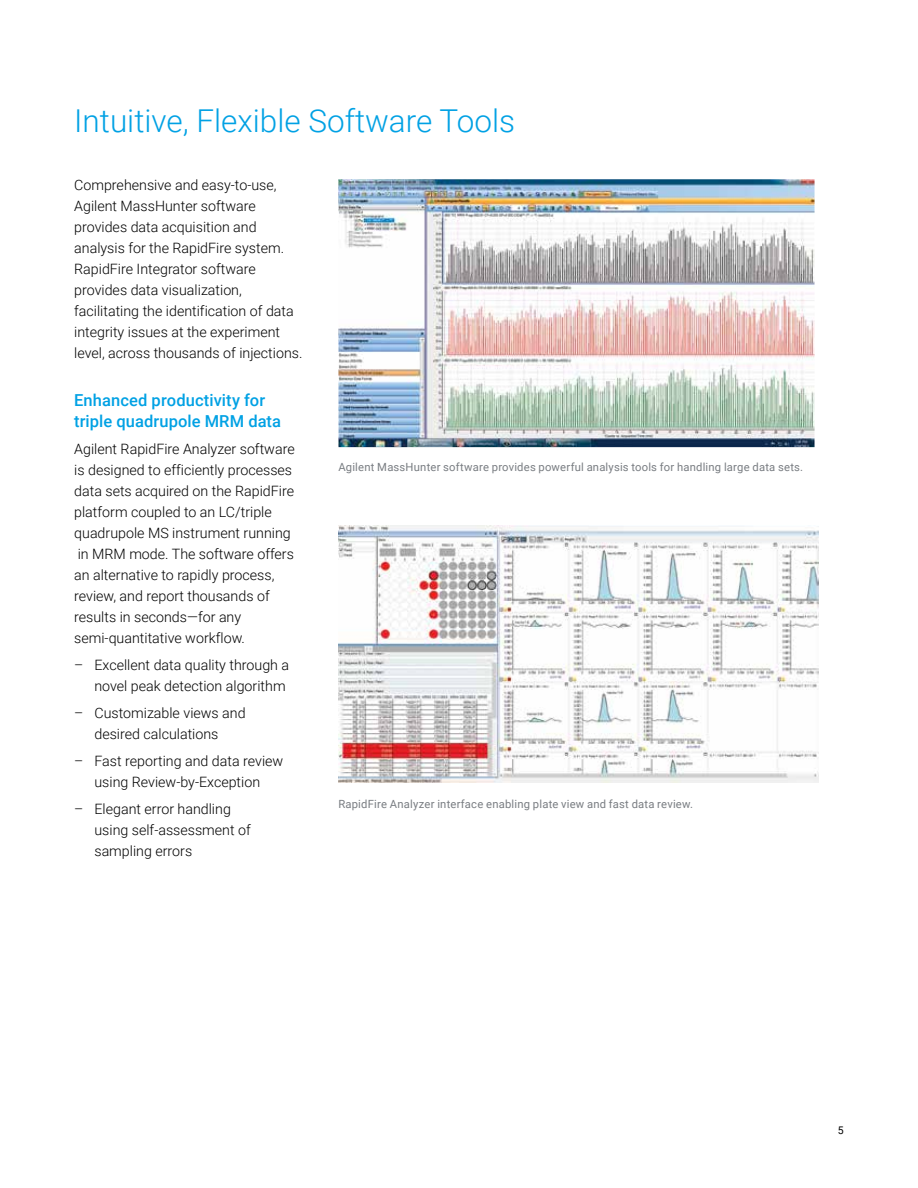
<style>
.page{position:relative;width:918px;height:1188px;background:#fff}
.page>*{position:absolute;margin:0;border:0;box-sizing:border-box;transform-origin:0 0}
.t1{font:300 31.5px "Roboto";color:#00a1e4}
.t2{font:500 16.5px/21px "Roboto";letter-spacing:.005em;color:#00a1e4}
.t3{font:300 14.25px/21px "Roboto";color:#000}
.t4{font:11.25px "Roboto";letter-spacing:.015em;color:#797d82}
.t5{font:10.5px "Roboto";color:#000}
</style>
<div class="page">
<img style="left:338px;top:526px;width:481px;height:257px">
<img style="left:338px;top:179px;width:477px;height:268px">
<h1 class="t1" style="left:74px;top:99px;width:442px">Intuitive, Flexible Software Tools</h1>
<p class="t3" style="left:74px;top:174px;width:230px">Comprehensive and easy-to-use, Agilent MassHunter software provides data acquisition and analysis for the RapidFire system.<br>RapidFire Integrator software provides data visualization, facilitating the identification of data integrity issues at the experiment level, across thousands of injections.</p>
<p class="t2" style="left:74px;top:389px;width:208px">Enhanced productivity for triple quadrupole MRM data</p>
<p class="t3" style="left:74px;top:438px;width:222px">Agilent RapidFire Analyzer software is designed to efficiently processes data sets acquired on the RapidFire platform coupled to an LC/triple quadrupole MS instrument running in MRM mode. The software offers an alternative to rapidly process, review, and report thousands of results in seconds—for any semi-quantitative workflow.</p>
<p class="t3" style="left:74px;top:654px;width:216px;text-align:right">– Excellent data quality through a novel peak detection algorithm</p>
<p class="t3" style="left:74px;top:702px;width:173px;text-align:center">– Customizable views and desired calculations</p>
<p class="t3" style="left:74px;top:750px;width:211px;text-align:center">– Fast reporting and data review using Review-by-Exception</p>
<p class="t3" style="left:94px;top:798px;width:158px;text-indent:-20px">– Elegant error handling using self-assessment of sampling errors</p>
<p class="t4" style="left:338px;top:796px;width:356px">RapidFire Analyzer interface enabling plate view and fast data review.</p>
<p class="t4" style="left:338px;top:459px;width:466px">Agilent MassHunter software provides powerful analysis tools for handling large data sets.</p>
<p class="t5" style="left:838px;top:1123px;width:7px">5</p>
</div>
